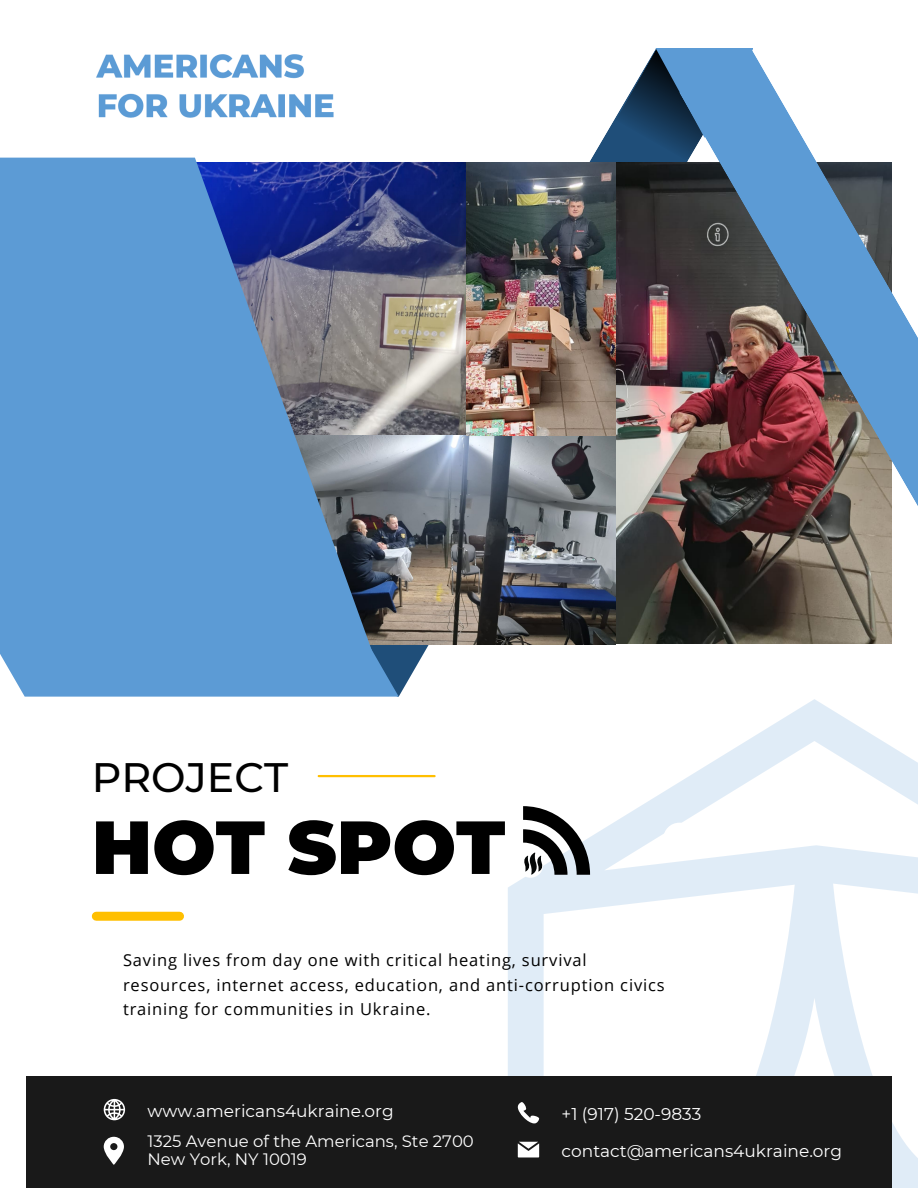
<style>
.page{position:relative;width:918px;height:1188px;background:#fff}
.page>*{position:absolute;margin:0;border:0;box-sizing:border-box;transform-origin:0 0}
.t1{font:900 75px "Montserrat";color:#000}
.t2{font:500 41.1px "Montserrat";color:#000}
.t3{font:16.95px "Montserrat";color:#fff}
.t4{font:16.5px/24.8px "Open Sans";letter-spacing:.05em;color:#000}
.t5{font:16.5px/18px "Montserrat";color:#fff}
</style>
<div class="page">
<img style="left:615px;top:162px;width:64px;height:482px">
<img style="left:679px;top:52px;width:239px;height:592px">
<svg style="left:0;top:644px;width:430px;height:53px;background:#649cd0"></svg>
<svg style="left:615px;top:48px;width:138px;height:114px;background:#547fa7"></svg>
<svg style="left:508px;top:699px;width:410px;height:489px"></svg>
<div style="left:26px;top:1076px;width:865px;height:112px;background:#191919"></div>
<svg style="left:104px;top:1099px;width:21px;height:21px"></svg>
<svg style="left:104px;top:1137px;width:20px;height:28px"></svg>
<svg style="left:518px;top:1142px;width:21px;height:15px"></svg>
<svg style="left:518px;top:1102px;width:21px;height:21px"></svg>
<img style="left:96px;top:54px;width:238px;height:64px">
<div style="left:663px;top:823px;width:33px;height:32px;background:#fff;border-radius:50%"></div>
<img style="left:372px;top:162px;width:94px;height:273px">
<img style="left:372px;top:435px;width:243px;height:209px">
<svg style="left:0;top:158px;width:372px;height:494px;background:#5b8cc2"></svg>
<img style="left:466px;top:162px;width:150px;height:273px">
<div style="left:518px;top:852px;width:25px;height:26px;background:#fff;border-radius:50%"></div>
<svg style="left:523px;top:806px;width:67px;height:69px"></svg>
<hr style="left:319px;top:775px;width:116px;height:2px;background:#ffbf00">
<div style="left:96px;top:912px;width:84px;height:9px;background:#ffbf00"></div>
<h2 class="t2" style="left:92px;top:752px;width:198px">PROJECT</h2>
<h1 class="t1" style="left:92px;top:801px;width:415px">HOT SPOT</h1>
<p class="t4" style="left:123px;top:947px;width:543px">Saving lives from day one with critical heating, survival resources, internet access, education, and anti-corruption civics training for communities in Ukraine.</p>
<p class="t3" style="left:148px;top:1101px;width:248px">www.americans4ukraine.org</p>
<p class="t3" style="left:562px;top:1104px;width:141px">+1 (917) 520-9833</p>
<p class="t5" style="left:148px;top:1132px;width:328px">1325 Avenue of the Americans, Ste 2700<br>New York, NY 10019</p>
<p class="t3" style="left:562px;top:1141px;width:282px">contact@americans4ukraine.org</p>
</div>
